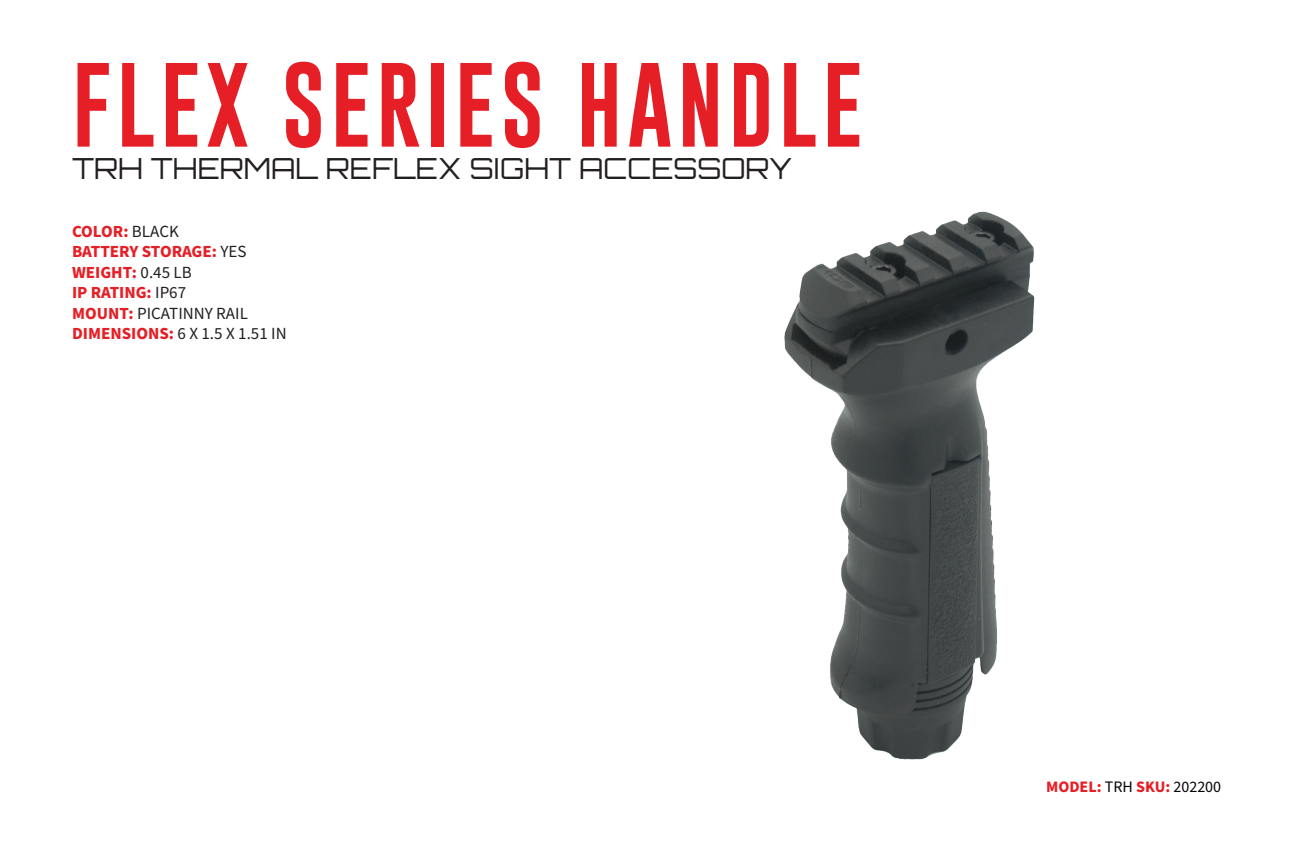
<style>
.page{position:relative;width:1296px;height:864px;background:#fff}
.page>*{position:absolute;margin:0;border:0;box-sizing:border-box;transform-origin:0 0}
.t1{font:87.4px "Gobold";letter-spacing:.06em;color:#e61e25}
.t2{font:300 29.2px "Orbitron";color:#231f20}
.t3{font:700 17px "Source Sans Pro";color:#e61e25}
.t4{font:17px "Source Sans Pro";color:#231f20}
.t5{font:700 16px "Source Sans Pro";color:#e61e25}
.s1{font-weight:400;color:#231f20}
.s2{font-weight:700;color:#e61e25}
.s3{font-weight:400;color:#040503}
</style>
<div class="page">
<img style="left:784px;top:211px;width:250px;height:548px">
<p class="t1" style="left:72px;top:49px;width:792px">FLEX SERIES HANDLE</p>
<p class="t2" style="left:72px;top:150px;width:723px">TRH THERMAL REFLEX SIGHT ACCESSORY</p>
<p class="t3" style="left:72px;top:220px;width:108px">COLOR: <span class="s1">BLACK</span></p>
<p class="t3" style="left:72px;top:240px;width:176px">BATTERY STORAGE: <span class="s1">YES</span></p>
<p class="t3" style="left:72px;top:261px;width:121px">WEIGHT: <span class="s1">0.45 LB</span></p>
<p class="t3" style="left:72px;top:281px;width:116px">IP RATING: <span class="s1">IP67</span></p>
<p class="t4" style="left:72px;top:302px;width:177px"><span class="s2">MOUNT:</span> PICATINNY RAIL</p>
<p class="t4" style="left:72px;top:322px;width:216px"><span class="s2">DIMENSIONS:</span> 6 X 1.5 X 1.51 IN</p>
<p class="t5" style="left:1046px;top:776px;width:177px">MODEL: <span class="s3">TRH</span> SKU: <span class="s3">202200</span></p>
</div>
